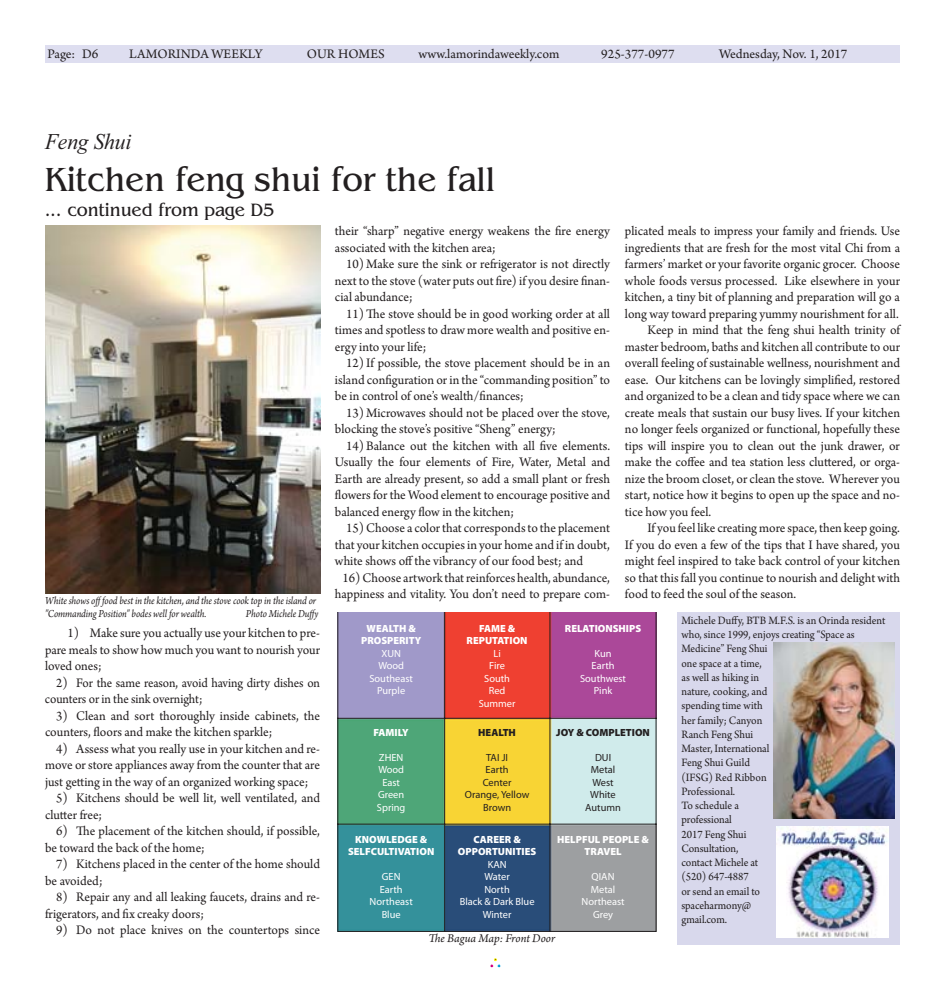
<style>
.page{position:relative;width:945px;height:990px;background:#fff}
.page>*{position:absolute;margin:0;border:0;box-sizing:border-box;transform-origin:0 0}
.t1{font:35px "Benguiat";letter-spacing:-.005em;color:#231f20;scale:.95 1}
.t2{font:italic 22.5px "Times New Roman";letter-spacing:-.005em;color:#231f20;scale:.95 1}
.t3{font:18.75px "Benguiat";letter-spacing:-.005em;color:#231f20;scale:.95 1}
.t4{font:13.75px/16.5px "Arno Pro";color:#231f20}
.t5{font:italic 12.5px "Arno Pro";letter-spacing:-.005em;color:#231f20}
.t6{font:11.88px/14.2px "Arno Pro";letter-spacing:-.005em;color:#231f20;scale:.95 1}
.t7{font:italic 11.25px/13.5px "Arno Pro";letter-spacing:-.01em;color:#231f20;scale:.9 1}
.t8{font:10.38px/12.5px "Myriad Pro";color:#fff;text-align:center}
.t9{font:900 10.38px/12.5px "Myriad Pro";color:#fff;text-align:center}
.t10{font:10.38px/12.5px "Myriad Pro";color:#231f20;text-align:center}
.t11{font:900 10.38px "Myriad Pro";color:#231f20}
</style>
<div class="page">
<div style="left:490px;top:958px;width:11px;height:10px;border:1px solid #fff"></div>
<div style="left:45px;top:45px;width:855px;height:17px;background:#dedef0"></div>
<svg style="left:337px;top:613px;width:320px;height:319px;background:#938c88"></svg>
<img style="left:45px;top:226px;width:275px;height:367px">
<div style="left:678px;top:612px;width:222px;height:333px;background:#d8d8ec"></div>
<img style="left:773px;top:643px;width:121px;height:175px">
<img style="left:777px;top:826px;width:112px;height:112px">
<p class="t4" style="left:82px;top:45px;width:18px">D6</p>
<p class="t4" style="left:719px;top:45px;width:130px">Wednesday, Nov. 1, 2017</p>
<p class="t4" style="left:48px;top:45px;width:29px">Page:</p>
<p class="t4" style="left:129px;top:45px;width:135px">LAMORINDA WEEKLY</p>
<p class="t4" style="left:307px;top:45px;width:79px">OUR HOMES</p>
<p class="t4" style="left:419px;top:45px;width:142px">www.lamorindaweekly.com</p>
<p class="t4" style="left:601px;top:45px;width:75px">925-377-0977</p>
<h2 class="t2" style="left:45px;top:135px;width:92px">Feng Shui</h2>
<h1 class="t1" style="left:45px;top:167px;width:475px">Kitchen feng shui for the fall</h1>
<h3 class="t3" style="left:45px;top:203px;width:243px">... continued from page D5</h3>
<p class="t7" style="left:45px;top:593px;width:303px">White shows offfood best in the kitchen, and the stove cook top in the island or "Commanding Position" bodes well for wealth.</p>
<p class="t7" style="left:246px;top:607px;width:82px">Photo Michele Duffy</p>
<p class="t4" style="left:45px;top:624px;width:277px;text-align:justify;text-indent:23px">1) Make sure you actually use your kitchen to pre&shy;pare meals to show how much you want to nourish your loved ones;</p>
<p class="t4" style="left:45px;top:674px;width:277px;text-indent:11px">2) For the same reason, avoid having dirty dishes on counters or in the sink overnight;</p>
<p class="t4" style="left:45px;top:707px;width:277px;text-indent:11px">3) Clean and sort thoroughly inside cabinets, the counters, floors and make the kitchen sparkle;</p>
<p class="t4" style="left:45px;top:740px;width:277px;text-align:justify;text-indent:11px">4) Assess what you really use in your kitchen and re&shy;move or store appliances away from the counter that are just getting in the way of an organized working space;</p>
<p class="t4" style="left:45px;top:789px;width:277px;text-indent:11px">5) Kitchens should be well lit, well ventilated, and clutter free;</p>
<p class="t4" style="left:45px;top:822px;width:277px;text-indent:11px">6) The placement of the kitchen should, if possible, be toward the back of the home;</p>
<p class="t4" style="left:45px;top:855px;width:277px;text-indent:11px">7) Kitchens placed in the center of the home should be avoided;</p>
<p class="t4" style="left:45px;top:888px;width:277px;text-indent:11px">8) Repair any and all leaking faucets, drains and re&shy;frigerators, and fix creaky doors;</p>
<p class="t4" style="left:56px;top:921px;width:265px">9) Do not place knives on the countertops since</p>
<p class="t4" style="left:335px;top:222px;width:276px">their “sharp” negative energy weakens the fire energy associated with the kitchen area;</p>
<p class="t4" style="left:335px;top:255px;width:276px;text-align:justify;text-indent:11px">10) Make sure the sink or refrigerator is not directly next to the stove (water puts out fire) if you desire finan&shy;cial abundance;</p>
<p class="t4" style="left:335px;top:305px;width:277px;text-align:justify;text-indent:11px">11) The stove should be in good working order at all times and spotless to draw more wealth and positive en&shy;ergy into your life;</p>
<p class="t4" style="left:335px;top:354px;width:277px;text-align:justify;text-indent:11px">12) If possible, the stove placement should be in an island configuration or in the “commanding position” to be in control of one’s wealth/finances;</p>
<p class="t4" style="left:335px;top:404px;width:276px;text-indent:11px">13) Microwaves should not be placed over the stove, blocking the stove’s positive “Sheng” energy;</p>
<p class="t4" style="left:335px;top:437px;width:277px;text-align:justify;text-indent:11px">14) Balance out the kitchen with all five elements.<br>Usually the four elements of Fire, Water, Metal and Earth are already present, so add a small plant or fresh flowers for the Wood element to encourage positive and balanced energy flow in the kitchen;</p>
<p class="t4" style="left:335px;top:519px;width:277px;text-align:justify;text-indent:11px">15) Choose a color that corresponds to the placement that your kitchen occupies in your home and if in doubt, white shows off the vibrancy of our food best; and</p>
<p class="t4" style="left:335px;top:569px;width:277px;text-align:center">16) Choose artwork that reinforces health, abundance, happiness and vitality. You don’t need to prepare com-</p>
<p class="t4" style="left:625px;top:222px;width:277px">plicated meals to impress your family and friends. Use</p>
<p class="t4" style="left:625px;top:239px;width:277px">ingredients that are fresh for the most vital Chi from a</p>
<p class="t4" style="left:625px;top:255px;width:277px">farmers’ market or your favorite organic grocer. Choose</p>
<p class="t4" style="left:625px;top:272px;width:277px">whole foods versus processed. Like elsewhere in your</p>
<p class="t4" style="left:625px;top:288px;width:277px">kitchen, a tiny bit of planning and preparation will go a</p>
<p class="t4" style="left:625px;top:305px;width:275px">long way toward preparing yummy nourishment for all.</p>
<p class="t4" style="left:648px;top:321px;width:254px">Keep in mind that the feng shui health trinity of</p>
<p class="t4" style="left:625px;top:338px;width:277px">master bedroom, baths and kitchen all contribute to our</p>
<p class="t4" style="left:625px;top:354px;width:277px">overall feeling of sustainable wellness, nourishment and</p>
<p class="t4" style="left:625px;top:371px;width:277px">ease. Our kitchens can be lovingly simplified, restored</p>
<p class="t4" style="left:625px;top:387px;width:277px">and organized to be a clean and tidy space where we can</p>
<p class="t4" style="left:625px;top:404px;width:277px">create meals that sustain our busy lives. If your kitchen</p>
<p class="t4" style="left:625px;top:420px;width:276px">no longer feels organized or functional, hopefully these</p>
<p class="t4" style="left:625px;top:437px;width:276px">tips will inspire you to clean out the junk drawer, or</p>
<p class="t4" style="left:625px;top:453px;width:276px">make the coffee and tea station less cluttered, or orga-</p>
<p class="t4" style="left:625px;top:470px;width:276px">nize the broom closet, or clean the stove. Wherever you</p>
<p class="t4" style="left:625px;top:486px;width:277px">start, notice how it begins to open up the space and no-</p>
<p class="t4" style="left:625px;top:503px;width:88px">tice how you feel.</p>
<p class="t4" style="left:648px;top:519px;width:254px">If you feel like creating more space, then keep going.</p>
<p class="t4" style="left:625px;top:536px;width:276px">If you do even a few of the tips that I have shared, you</p>
<p class="t4" style="left:625px;top:552px;width:277px">might feel inspired to take back control of your kitchen</p>
<p class="t4" style="left:625px;top:569px;width:277px">so that this fall you continue to nourish and delight with</p>
<p class="t4" style="left:625px;top:585px;width:173px">food to feed the soul of the season.</p>
<p class="t9" style="left:361px;top:622px;width:62px">WEALTH &amp;<br>PROSPERITY</p>
<p class="t8" style="left:369px;top:648px;width:45px">XUN<br>Wood<br>Southeast<br>Purple</p>
<p class="t9" style="left:374px;top:726px;width:37px">FAMILY</p>
<p class="t8" style="left:377px;top:752px;width:30px">ZHEN<br>Wood<br>East<br>Green<br>Spring</p>
<p class="t9" style="left:348px;top:833px;width:88px">KNOWLEDGE &amp;<br>SELFCULTIVATION</p>
<p class="t8" style="left:370px;top:871px;width:45px">GEN<br>Earth<br>Northeast<br>Blue</p>
<p class="t9" style="left:467px;top:622px;width:63px">FAME &amp;<br>REPUTATION</p>
<p class="t8" style="left:479px;top:648px;width:38px">Li<br>Fire<br>South<br>Red<br>Summer</p>
<p class="t11" style="left:478px;top:726px;width:39px">HEALTH</p>
<p class="t10" style="left:465px;top:752px;width:66px">TAI JI<br>Earth<br>Center<br>Orange, Yellow<br>Brown</p>
<p class="t9" style="left:458px;top:833px;width:80px">CAREER &amp;<br>OPPORTUNITIES</p>
<p class="t8" style="left:460px;top:859px;width:76px">KAN<br>Water<br>North<br>Black &amp; Dark Blue<br>Winter</p>
<p class="t9" style="left:565px;top:622px;width:78px">RELATIONSHIPS</p>
<p class="t8" style="left:580px;top:648px;width:48px">Kun<br>Earth<br>Southwest<br>Pink</p>
<p class="t11" style="left:556px;top:726px;width:95px">JOY &amp; COMPLETION</p>
<p class="t10" style="left:585px;top:752px;width:37px">DUI<br>Metal<br>West<br>White<br>Autumn</p>
<p class="t9" style="left:557px;top:833px;width:93px">HELPFUL PEOPLE &amp;<br>TRAVEL</p>
<p class="t8" style="left:581px;top:871px;width:45px">QIAN<br>Metal<br>Northeast<br>Grey</p>
<p class="t5" style="left:428px;top:931px;width:128px">The Bagua Map: Front Door</p>
<p class="t6" style="left:681px;top:613px;width:216px">Michele Duffy, BTB M.F.S. is an Orinda resident who, since 1999, enjoys creating “Space as<br>Medicine” Feng Shui<br>one space at a time,<br>as well as hiking in<br>nature, cooking, and<br>spending time with<br>her family; Canyon<br>Ranch Feng Shui<br>Master, International<br>Feng Shui Guild<br>(IFSG) Red Ribbon<br>Professional.<br>To schedule a<br>professional<br>2017 Feng Shui<br>Consultation,<br>contact Michele at<br>(520) 647-4887<br>or send an email to<br>spaceharmony@<br>gmail.com.</p>
</div>
